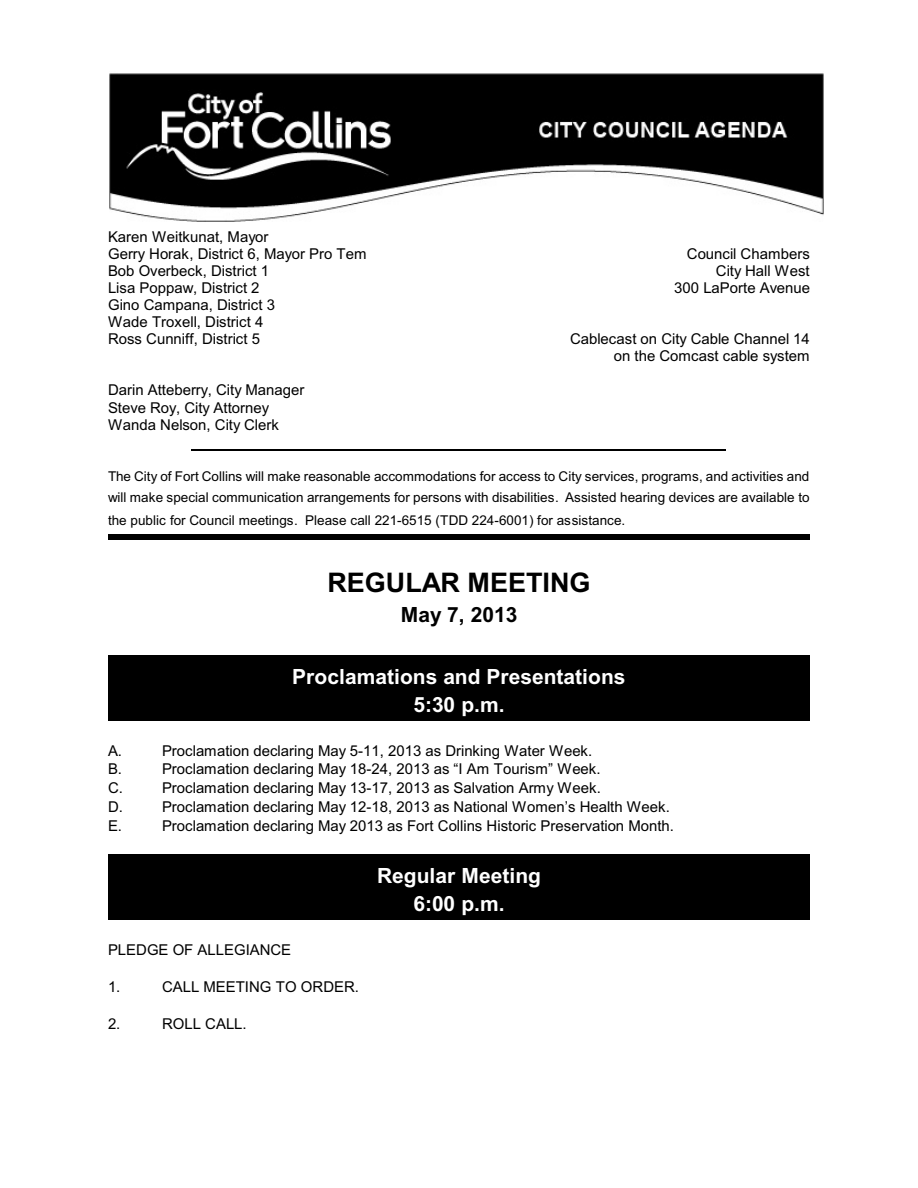
<style>
.page{position:relative;width:918px;height:1188px;background:#fff}
.page>*{position:absolute;margin:0;border:0;box-sizing:border-box;transform-origin:0 0}
.t1{font:700 27px "Arial";color:#000}
.t2{font:700 21px/27.3px "Arial";color:#fff;text-align:center}
.t3{font:700 21px "Arial";color:#000}
.t4{font:15px/17.1px "Arial";color:#000}
.t5{font:13.5px/21.5px "Arial";color:#000}
</style>
<div class="page">
<div style="left:108px;top:655px;width:702px;height:66px;background:#000"></div>
<div style="left:108px;top:854px;width:702px;height:65px;background:#000"></div>
<img style="left:109px;top:73px;width:715px;height:149px">
<hr style="left:192px;top:450px;width:534px;height:1px;background:#000">
<div style="left:108px;top:535px;width:702px;height:5px;background:#000"></div>
<p class="t4" style="left:108px;top:229px;width:260px">Karen Weitkunat, Mayor<br>Gerry Horak, District 6, Mayor Pro Tem</p>
<p class="t4" style="left:687px;top:246px;width:124px">Council Chambers</p>
<p class="t4" style="left:108px;top:263px;width:163px">Bob Overbeck, District 1</p>
<p class="t4" style="left:716px;top:263px;width:95px">City Hall West</p>
<p class="t4" style="left:108px;top:280px;width:153px">Lisa Poppaw, District 2</p>
<p class="t4" style="left:674px;top:280px;width:137px">300 LaPorte Avenue</p>
<p class="t4" style="left:108px;top:298px;width:169px">Gino Campana, District 3<br>Wade Troxell, District 4<br>Ross Cunniff, District 5</p>
<p class="t4" style="left:570px;top:332px;width:241px;text-align:right">Cablecast on City Cable Channel 14 on the Comcast cable system</p>
<p class="t4" style="left:108px;top:383px;width:198px">Darin Atteberry, City Manager<br>Steve Roy, City Attorney<br>Wanda Nelson, City Clerk</p>
<p class="t5" style="left:108px;top:467px;width:703px">The City of Fort Collins will make reasonable accommodations for access to City services, programs, and activities and will make special communication arrangements for persons with disabilities. Assisted hearing devices are available to</p>
<p class="t5" style="left:108px;top:511px;width:519px">the public for Council meetings. Please call 221-6515 (TDD 224-6001) for assistance.</p>
<h1 class="t1" style="left:327px;top:572px;width:265px">REGULAR MEETING</h1>
<h2 class="t3" style="left:401px;top:606px;width:118px">May 7, 2013</h2>
<h2 class="t2" style="left:292px;top:665px;width:335px">Proclamations and Presentations<br>5:30 p.m.</h2>
<p class="t4" style="left:108px;top:743px;width:16px">A.</p>
<p class="t4" style="left:162px;top:743px;width:432px">Proclamation declaring May 5-11, 2013 as Drinking Water Week.</p>
<p class="t4" style="left:108px;top:762px;width:16px">B.</p>
<p class="t4" style="left:162px;top:762px;width:440px">Proclamation declaring May 18-24, 2013 as “I Am Tourism” Week.</p>
<p class="t4" style="left:108px;top:781px;width:16px">C.</p>
<p class="t4" style="left:162px;top:781px;width:440px">Proclamation declaring May 13-17, 2013 as Salvation Army Week.</p>
<p class="t4" style="left:108px;top:799px;width:16px">D.</p>
<p class="t4" style="left:162px;top:799px;width:510px">Proclamation declaring May 12-18, 2013 as National Women’s Health Week.</p>
<p class="t4" style="left:108px;top:818px;width:16px">E.</p>
<p class="t4" style="left:162px;top:818px;width:514px">Proclamation declaring May 2013 as Fort Collins Historic Preservation Month.</p>
<h2 class="t2" style="left:377px;top:864px;width:166px">Regular Meeting<br>6:00 p.m.</h2>
<p class="t4" style="left:108px;top:942px;width:185px">PLEDGE OF ALLEGIANCE</p>
<p class="t4" style="left:108px;top:980px;width:14px">1.</p>
<p class="t4" style="left:162px;top:980px;width:199px">CALL MEETING TO ORDER.</p>
<p class="t4" style="left:108px;top:1017px;width:14px">2.</p>
<p class="t4" style="left:162px;top:1017px;width:86px">ROLL CALL.</p>
</div>
